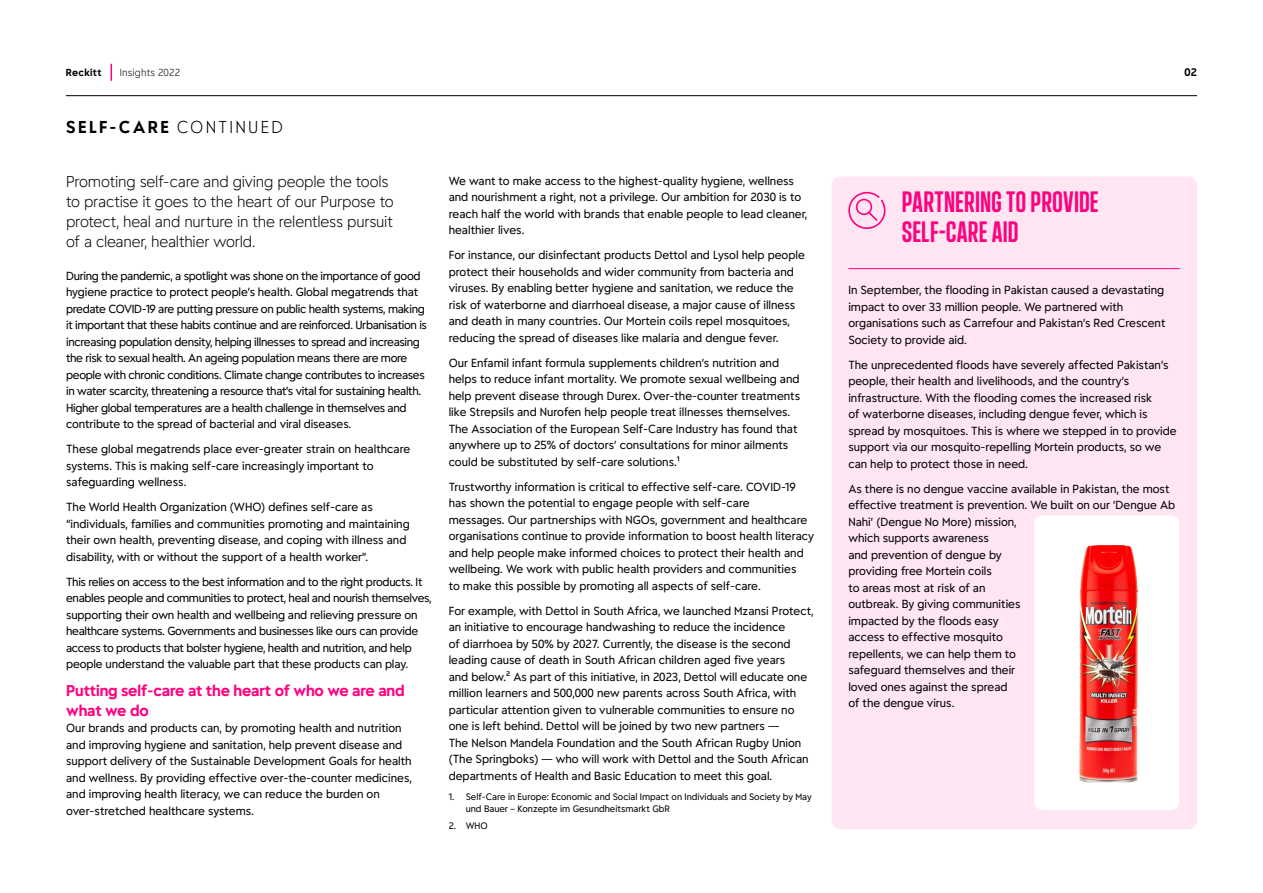
<style>
.page{position:relative;width:1263px;height:893px;background:#fff}
.page>*{position:absolute;margin:0;border:0;box-sizing:border-box;transform-origin:0 0}
.t1{font:30px/30px "Energy Display";color:#ff007f}
.t2{font:700 16.5px "Energy";letter-spacing:.13em;color:#000}
.t3{font:300 15px/19.8px "Energy";letter-spacing:-.015em;color:#000}
.t4{font:700 15px/19.5px "Energy";letter-spacing:-.01em;color:#ff007f}
.t5{font:11.25px/16.5px "Energy";color:#000}
.t6{font:11.25px/16.5px "Energy";letter-spacing:-.03em;color:#000}
.t7{font:700 10.5px "Energy";color:#000}
.t8{font:300 9.75px "Energy";letter-spacing:.015em;color:#000}
.t9{font:700 9.75px "Energy";letter-spacing:.025em;color:#000}
.t10{font:9px/12px "Energy";color:#000}
.s1{font-weight:300}
</style>
<div class="page">
<div style="left:832px;top:176px;width:365px;height:653px;background:#ffe6f2;border-radius:9px"></div>
<div style="left:1034px;top:515px;width:145px;height:295px;background:#fff;border-radius:9px"></div>
<img style="left:1079px;top:546px;width:59px;height:236px">
<svg style="left:848px;top:192px;width:37px;height:37px"></svg>
<hr style="left:848px;top:268px;width:332px;height:1px;background:#ff007f">
<svg style="left:111px;top:64px;width:1px;height:17px"></svg>
<hr style="left:66px;top:95px;width:1131px;height:1px;background:#000">
<p class="t9" style="left:66px;top:66px;width:37px">Reckitt</p>
<p class="t8" style="left:120px;top:66px;width:62px">Insights 2022</p>
<h2 class="t2" style="left:66px;top:116px;width:219px">SELF-CARE <span class="s1">CONTINUED</span></h2>
<h3 class="t3" style="left:66px;top:172px;width:329px">Promoting self-care and giving people the tools to practise it goes to the heart of our Purpose to protect, heal and nurture in the relentless pursuit of a cleaner, healthier world.</h3>
<p class="t6" style="left:66px;top:267px;width:362px">During the pandemic, a spotlight was shone on the importance of good hygiene practice to protect people’s health. Global megatrends that predate COVID-19 are putting pressure on public health systems, making it important that these habits continue and are reinforced. Urbanisation is increasing population density, helping illnesses to spread and increasing the risk to sexual health. An ageing population means there are more people with chronic conditions. Climate change contributes to increases in water scarcity, threatening a resource that’s vital for sustaining health.<br>Higher global temperatures are a health challenge in themselves and contribute to the spread of bacterial and viral diseases.</p>
<p class="t5" style="left:66px;top:441px;width:346px">These global megatrends place ever-greater strain on healthcare systems. This is making self-care increasingly important to safeguarding wellness.</p>
<p class="t5" style="left:66px;top:499px;width:345px">The World Health Organization (WHO) defines self-care as “individuals, families and communities promoting and maintaining their own health, preventing disease, and coping with illness and disability, with or without the support of a health worker”.</p>
<p class="t6" style="left:66px;top:573px;width:367px">This relies on access to the best information and to the right products. It enables people and communities to protect, heal and nourish themselves, supporting their own health and wellbeing and relieving pressure on healthcare systems. Governments and businesses like ours can provide access to products that bolster hygiene, health and nutrition, and help people understand the valuable part that these products can play.</p>
<h3 class="t4" style="left:66px;top:681px;width:340px">Putting self-care at the heart of who we are and what we do</h3>
<p class="t5" style="left:66px;top:720px;width:347px">Our brands and products can, by promoting health and nutrition and improving hygiene and sanitation, help prevent disease and support delivery of the Sustainable Development Goals for health and wellness. By providing effective over-the-counter medicines, and improving health literacy, we can reduce the burden on over-stretched healthcare systems.</p>
<p class="t5" style="left:449px;top:172px;width:360px">We want to make access to the highest-quality hygiene, wellness and nourishment a right, not a privilege. Our ambition for 2030 is to reach half the world with brands that enable people to lead cleaner, healthier lives.</p>
<p class="t5" style="left:449px;top:247px;width:358px">For instance, our disinfectant products Dettol and Lysol help people protect their households and wider community from bacteria and viruses. By enabling better hygiene and sanitation, we reduce the risk of waterborne and diarrhoeal disease, a major cause of illness and death in many countries. Our Mortein coils repel mosquitoes, reducing the spread of diseases like malaria and dengue fever.</p>
<p class="t5" style="left:449px;top:354px;width:353px">Our Enfamil infant formula supplements children’s nutrition and helps to reduce infant mortality. We promote sexual wellbeing and help prevent disease through Durex. Over-the-counter treatments like Strepsils and Nurofen help people treat illnesses themselves.<br>The Association of the European Self-Care Industry has found that anywhere up to 25% of doctors’ consultations for minor ailments could be substituted by self-care solutions.¹</p>
<p class="t5" style="left:449px;top:478px;width:367px">Trustworthy information is critical to effective self-care. COVID-19 has shown the potential to engage people with self-care<br>messages. Our partnerships with NGOs, government and healthcare organisations continue to provide information to boost health literacy and help people make informed choices to protect their health and wellbeing. We work with public health providers and communities<br>to make this possible by promoting all aspects of self-care.</p>
<p class="t5" style="left:449px;top:602px;width:366px">For example, with Dettol in South Africa, we launched Mzansi Protect, an initiative to encourage handwashing to reduce the incidence<br>of diarrhoea by 50% by 2027. Currently, the disease is the second leading cause of death in South African children aged five years<br>and below.² As part of this initiative, in 2023, Dettol will educate one million learners and 500,000 new parents across South Africa, with particular attention given to vulnerable communities to ensure no one is left behind. Dettol will be joined by two new partners —<br>The Nelson Mandela Foundation and the South African Rugby Union (The Springboks) — who will work with Dettol and the South African departments of Health and Basic Education to meet this goal.</p>
<p class="t10" style="left:466px;top:791px;width:347px;text-indent:-17px">1. Self-Care in Europe: Economic and Social Impact on Individuals and Society by May und Bauer – Konzepte im Gesundheitsmarkt GbR</p>
<p class="t10" style="left:449px;top:819px;width:40px">2. WHO</p>
<p class="t7" style="left:1184px;top:65px;width:14px">02</p>
<h1 class="t1" style="left:902px;top:185px;width:198px">PARTNERING TO PROVIDE<br>SELF-CARE AID</h1>
<p class="t5" style="left:848px;top:282px;width:319px">In September, the flooding in Pakistan caused a devastating impact to over 33 million people. We partnered with organisations such as Carrefour and Pakistan’s Red Crescent Society to provide aid.</p>
<p class="t5" style="left:848px;top:356px;width:330px">The unprecedented floods have severely affected Pakistan’s people, their health and livelihoods, and the country’s infrastructure. With the flooding comes the increased risk<br>of waterborne diseases, including dengue fever, which is spread by mosquitoes. This is where we stepped in to provide support via our mosquito-repelling Mortein products, so we can help to protect those in need.</p>
<p class="t5" style="left:848px;top:480px;width:328px">As there is no dengue vaccine available in Pakistan, the most effective treatment is prevention. We built on our ’Dengue Ab Nahi’ (Dengue No More) mission,<br>which supports awareness<br>and prevention of dengue by<br>providing free Mortein coils<br>to areas most at risk of an<br>outbreak. By giving communities<br>impacted by the floods easy<br>access to effective mosquito<br>repellents, we can help them to<br>safeguard themselves and their<br>loved ones against the spread<br>of the dengue virus.</p>
</div>
